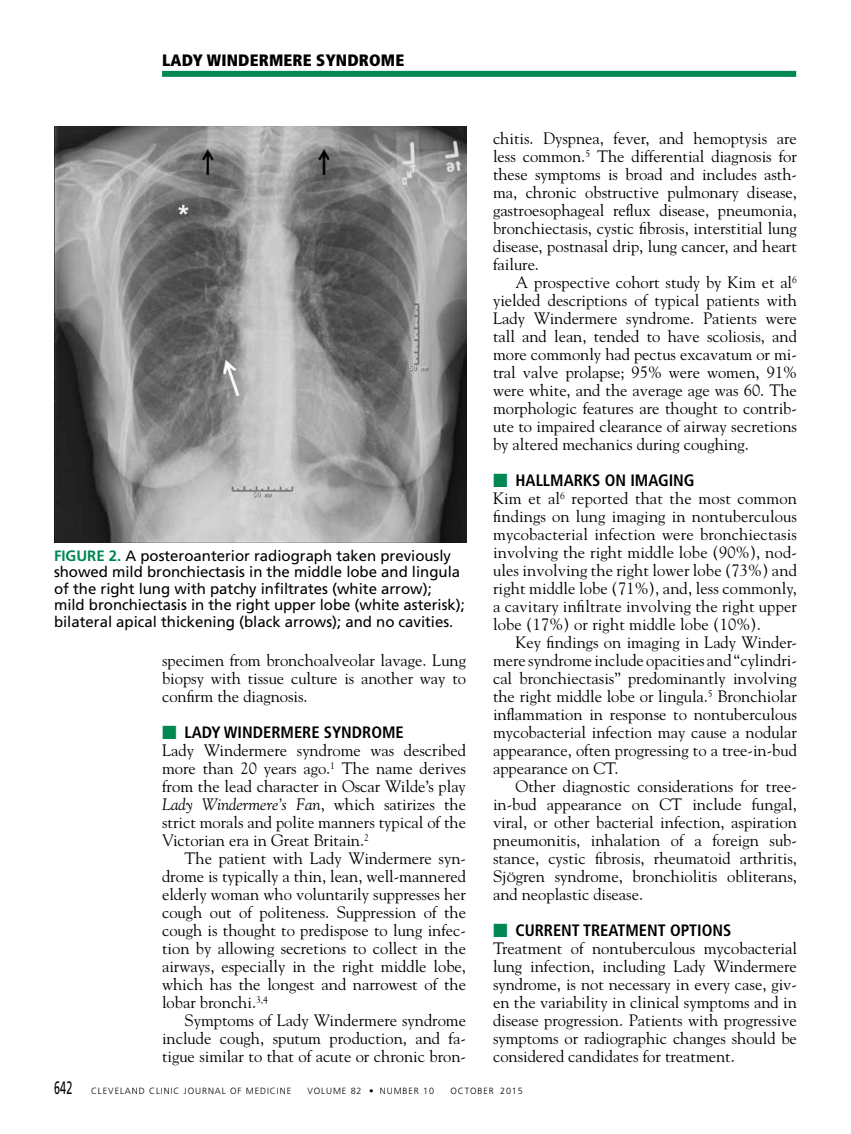
<style>
.page{position:relative;width:851px;height:1134px;background:#fff}
.page>*{position:absolute;margin:0;border:0;box-sizing:border-box;transform-origin:0 0}
.t1{font:16.5px/18px "Goudy Std";color:#000;text-align:justify}
.t2{font:700 condensed 16.5px "Frutiger LT Std";color:#000}
.t3{font:900 condensed 16.5px "Frutiger LT Std";letter-spacing:.01em;color:#000}
.t4{font:15px/16.5px "Frutiger LT Std";color:#000}
.t5{font:300 9px "Frutiger LT Std";letter-spacing:.1em;color:#000}
.s1{font-weight:700;color:#008752}
.s2{font-family:"Universal Std Newswith Comm Pi";font-weight:400;font-stretch:normal;color:#008752}
.s3{font-style:italic}
.s4{font-weight:400;font-size:18px}
</style>
<div class="page">
<div style="left:162px;top:71px;width:634px;height:6px;background:#008752"></div>
<img style="left:54px;top:126px;width:412px;height:416px">
<p class="t3" style="left:162px;top:51px;width:244px">LADY WINDERMERE SYNDROME</p>
<p class="t4" style="left:54px;top:548px;width:412px"><span class="s1">FIGURE 2.</span> A posteroanterior radiograph taken previously showed mild bronchiectasis in the middle lobe and lingula of the right lung with patchy infiltrates (white arrow); mild bronchiectasis in the right upper lobe (white asterisk); bilateral apical thickening (black arrows); and no cavities.</p>
<p class="t1" style="left:162px;top:651px;width:305px">specimen from bronchoalveolar lavage. Lung biopsy with tissue culture is another way to confirm the diagnosis.</p>
<p class="t2" style="left:162px;top:722px;width:243px"><span class="s2">■</span> LADY WINDERMERE SYNDROME</p>
<p class="t1" style="left:162px;top:741px;width:305px">Lady Windermere syndrome was described more than 20 years ago.<sup>1</sup> The name derives from the lead character in Oscar Wilde’s play <span class="s3">Lady Windermere’s Fan</span>, which satirizes the strict morals and polite manners typical of the Victorian era in Great Britain.<sup>2</sup></p>
<p class="t1" style="left:162px;top:849px;width:305px;text-indent:23px">The patient with Lady Windermere syn&shy;drome is typically a thin, lean, well-mannered elderly woman who voluntarily suppresses her cough out of politeness. Suppression of the cough is thought to predispose to lung infec&shy;tion by allowing secretions to collect in the airways, especially in the right middle lobe, which has the longest and narrowest of the lobar bronchi.<sup>3,4</sup></p>
<p class="t1" style="left:162px;top:1011px;width:305px;text-indent:23px">Symptoms of Lady Windermere syndrome include cough, sputum production, and fa&shy;tigue similar to that of acute or chronic bron-</p>
<p class="t1" style="left:493px;top:129px;width:305px">chitis. Dyspnea, fever, and hemoptysis are less common.<sup>5</sup> The differential diagnosis for these symptoms is broad and includes asth&shy;ma, chronic obstructive pulmonary disease, gastroesophageal reflux disease, pneumonia, bronchiectasis, cystic fibrosis, interstitial lung disease, postnasal drip, lung cancer, and heart failure.</p>
<p class="t1" style="left:493px;top:273px;width:305px;text-indent:23px">A prospective cohort study by Kim et al<sup>6 </sup>yielded descriptions of typical patients with Lady Windermere syndrome. Patients were tall and lean, tended to have scoliosis, and more commonly had pectus excavatum or mi&shy;tral valve prolapse; 95% were women, 91% were white, and the average age was 60. The morphologic features are thought to contrib&shy;ute to impaired clearance of airway secretions by altered mechanics during coughing.</p>
<p class="t2" style="left:493px;top:471px;width:203px"><span class="s2">■</span> HALLMARKS ON IMAGING</p>
<p class="t1" style="left:493px;top:489px;width:305px">Kim et al<sup>6</sup> reported that the most common findings on lung imaging in nontuberculous mycobacterial infection were bronchiectasis involving the right middle lobe (90%), nod&shy;ules involving the right lower lobe (73%) and right middle lobe (71%), and, less commonly, a cavitary infiltrate involving the right upper lobe (17%) or right middle lobe (10%).</p>
<p class="t1" style="left:493px;top:633px;width:305px;text-indent:23px">Key findings on imaging in Lady Winder&shy;mere syndrome include opacities and “cylindri&shy;cal bronchiectasis” predominantly involving the right middle lobe or lingula.<sup>5</sup> Bronchiolar inflammation in response to nontuberculous mycobacterial infection may cause a nodular appearance, often progressing to a tree-in-bud appearance on CT.</p>
<p class="t1" style="left:493px;top:777px;width:305px;text-indent:23px">Other diagnostic considerations for tree&shy;in-bud appearance on CT include fungal, viral, or other bacterial infection, aspiration pneumonitis, inhalation of a foreign sub&shy;stance, cystic fibrosis, rheumatoid arthritis, SjÖgren syndrome, bronchiolitis obliterans, and neoplastic disease.</p>
<p class="t2" style="left:493px;top:921px;width:240px"><span class="s2">■</span> CURRENT TREATMENT OPTIONS</p>
<p class="t1" style="left:493px;top:939px;width:305px">Treatment of nontuberculous mycobacterial lung infection, including Lady Windermere syndrome, is not necessary in every case, giv&shy;en the variability in clinical symptoms and in disease progression. Patients with progressive symptoms or radiographic changes should be considered candidates for treatment.</p>
<p class="t5" style="left:54px;top:1085px;width:239px"><span class="s4">642</span> CLEVELAND CLINIC JOURNAL OF MEDICINE</p>
<p class="t5" style="left:307px;top:1085px;width:128px">VOLUME 82 • NUMBER 10</p>
<p class="t5" style="left:450px;top:1085px;width:74px">OCTOBER 2015</p>
</div>
